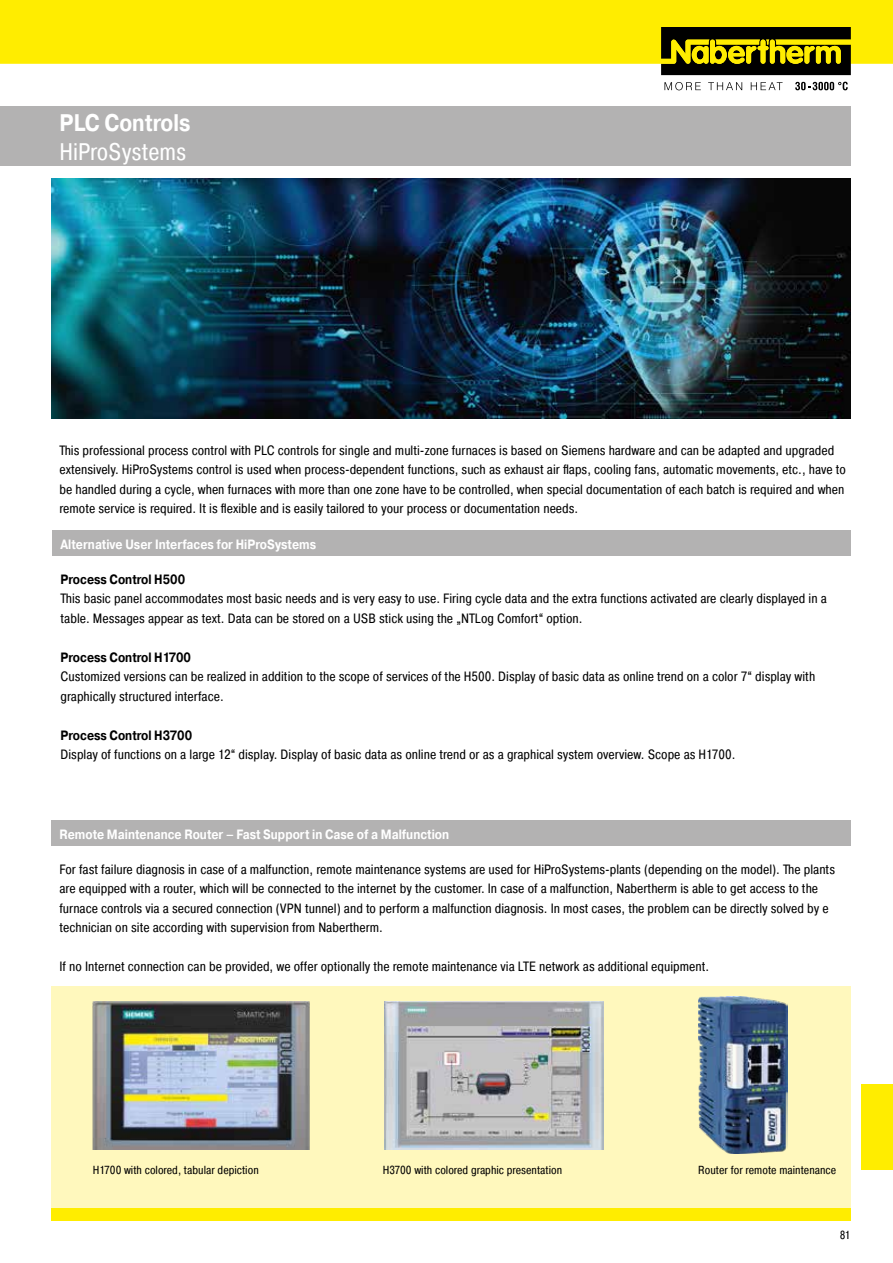
<style>
.page{position:relative;width:893px;height:1263px;background:#fff}
.page>*{position:absolute;margin:0;border:0;box-sizing:border-box;transform-origin:0 0}
.t1{font:24px "Pragmatica Cond";color:#fff}
.t2{font:700 24px "Pragmatica";color:#fff;scale:.85 1}
.t3{font:13.5px/19.5px "Pragmatica Cond";color:#000}
.t4{font:700 13.5px "Pragmatica";color:#fff;scale:.85 1}
.t5{font:700 13.5px "Pragmatica";color:#000;scale:.85 1}
.t6{font:11.7px "Pragmatica Cond";color:#000}
.t7{font:11.7px "Pragmatica Cond A";color:#000}
</style>
<div class="page">
<div style="left:51px;top:1208px;width:799px;height:12px;background:#ffed00"></div>
<div style="left:51px;top:986px;width:799px;height:222px;background:#fff8bd"></div>
<div style="left:861px;top:1084px;width:32px;height:85px;background:#ffed00"></div>
<div style="left:0;top:106px;width:850px;height:60px;background:#b3b2b2"></div>
<img style="left:51px;top:179px;width:799px;height:240px">
<img style="left:92px;top:1001px;width:218px;height:149px">
<img style="left:384px;top:1001px;width:219px;height:148px">
<img style="left:699px;top:996px;width:88px;height:158px">
<div style="left:52px;top:530px;width:798px;height:26px;background:#b3b2b2"></div>
<div style="left:51px;top:821px;width:799px;height:25px;background:#b3b2b2"></div>
<div style="left:1px;top:0;width:892px;height:64px;background:#ffed00"></div>
<svg style="left:664px;top:82px;width:37px;height:8px"></svg>
<svg style="left:708px;top:82px;width:34px;height:8px"></svg>
<svg style="left:751px;top:82px;width:32px;height:8px"></svg>
<svg style="left:795px;top:82px;width:53px;height:8px"></svg>
<svg style="left:661px;top:27px;width:190px;height:48px;background:#504b00"></svg>
<svg style="left:0;top:0;width:1px;height:64px"></svg>
<h1 class="t2" style="left:60px;top:107px;width:156px">PLC Controls</h1>
<h1 class="t1" style="left:60px;top:137px;width:128px">HiProSystems</h1>
<p class="t3" style="left:60px;top:440px;width:788px">This professional process control with PLC controls for single and multi-zone furnaces is based on Siemens hardware and can be adapted and upgraded extensively. HiProSystems control is used when process-dependent functions, such as exhaust air flaps, cooling fans, automatic movements, etc., have to be handled during a cycle, when furnaces with more than one zone have to be controlled, when special documentation of each batch is required and when remote service is required. It is flexible and is easily tailored to your process or documentation needs.</p>
<p class="t4" style="left:61px;top:535px;width:302px">Alternative User Interfaces for HiProSystems</p>
<p class="t5" style="left:61px;top:570px;width:148px">Process Control H500</p>
<p class="t3" style="left:61px;top:589px;width:768px">This basic panel accommodates most basic needs and is very easy to use. Firing cycle data and the extra functions activated are clearly displayed in a table. Messages appear as text. Data can be stored on a USB stick using the „NTLog Comfort“ option.</p>
<p class="t5" style="left:61px;top:648px;width:155px">Process Control H1700</p>
<p class="t3" style="left:61px;top:667px;width:756px">Customized versions can be realized in addition to the scope of services of the H500. Display of basic data as online trend on a color 7“ display with graphically structured interface.</p>
<p class="t5" style="left:61px;top:726px;width:156px">Process Control H3700</p>
<p class="t3" style="left:61px;top:745px;width:676px">Display of functions on a large 12“ display. Display of basic data as online trend or as a graphical system overview. Scope as H1700.</p>
<p class="t4" style="left:60px;top:825px;width:460px">Remote Maintenance Router – Fast Support in Case of a Malfunction</p>
<p class="t3" style="left:60px;top:859px;width:777px">For fast failure diagnosis in case of a malfunction, remote maintenance systems are used for HiProSystems-plants (depending on the model). The plants are equipped with a router, which will be connected to the internet by the customer. In case of a malfunction, Nabertherm is able to get access to the furnace controls via a secured connection (VPN tunnel) and to perform a malfunction diagnosis. In most cases, the problem can be directly solved by e technician on site according with supervision from Nabertherm.</p>
<p class="t3" style="left:60px;top:957px;width:651px">If no Internet connection can be provided, we offer optionally the remote maintenance via LTE network as additional equipment.</p>
<p class="t6" style="left:93px;top:1163px;width:168px">H1700 with colored, tabular depiction</p>
<p class="t6" style="left:383px;top:1163px;width:181px">H3700 with colored graphic presentation</p>
<p class="t6" style="left:698px;top:1163px;width:139px">Router for remote maintenance</p>
<p class="t7" style="left:840px;top:1228px;width:12px">81</p>
</div>
